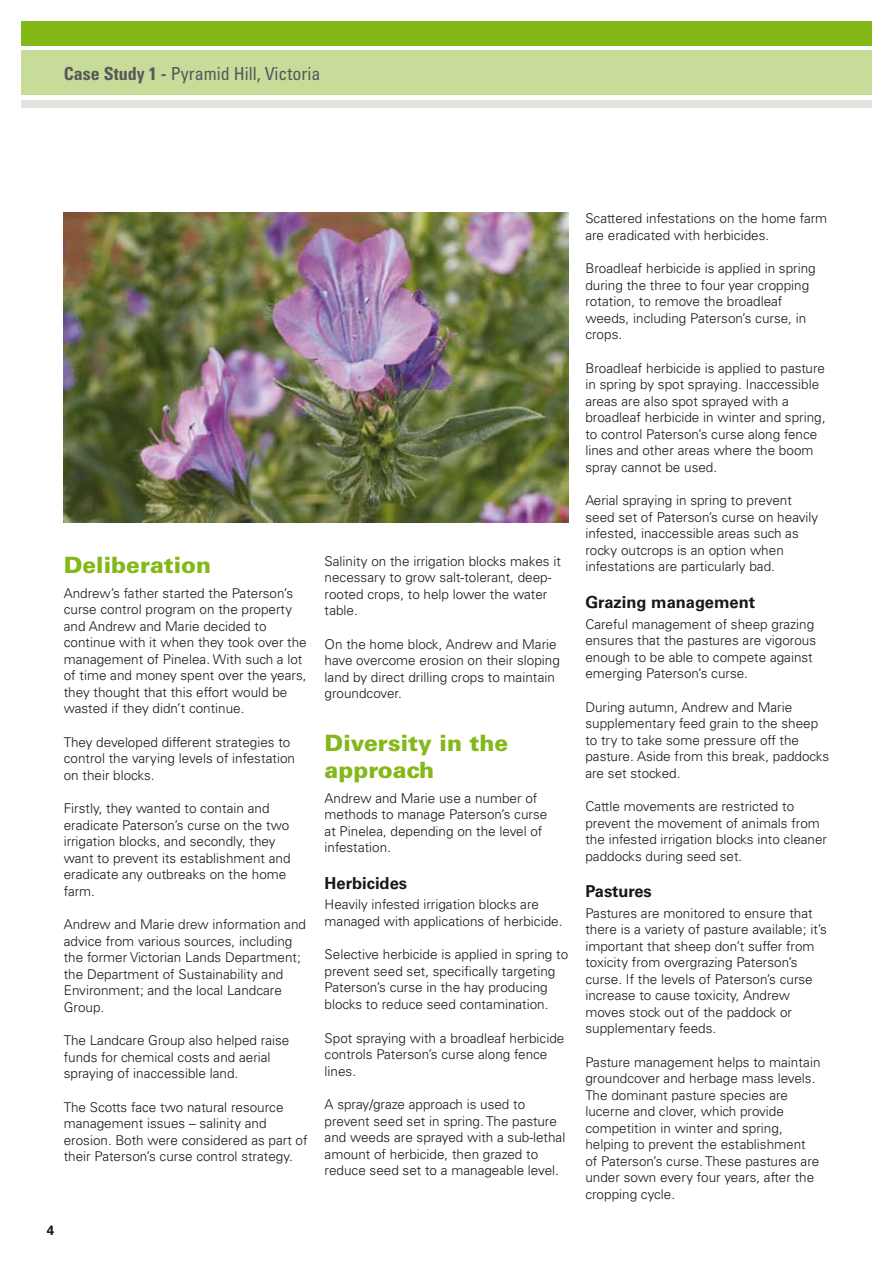
<style>
.page{position:relative;width:893px;height:1263px;background:#fff}
.page>*{position:absolute;margin:0;border:0;box-sizing:border-box;transform-origin:0 0}
.t1{font:900 22.5px/27px "Univers";color:#84b819}
.t2{font:condensed 18px "Univers";color:#58585a}
.t3{font:700 16.5px "Univers";color:#1a171b}
.t4{font:300 13.5px/16.5px "Univers";color:#1a171b}
.t5{font:700 13.5px "Univers";color:#1a171b}
.s1{font-weight:700}
</style>
<div class="page">
<div style="left:21px;top:21px;width:851px;height:25px;background:#84b819"></div>
<div style="left:21px;top:51px;width:851px;height:44px;background:#c7dc98"></div>
<div style="left:21px;top:100px;width:851px;height:8px;background:#e3e3dd"></div>
<img style="left:64px;top:213px;width:504px;height:309px">
<h2 class="t2" style="left:64px;top:62px;width:258px"><span class="s1">Case Study 1 -</span> Pyramid Hill, Victoria</h2>
<h1 class="t1" style="left:64px;top:551px;width:149px">Deliberation</h1>
<p class="t4" style="left:64px;top:585px;width:245px">Andrew’s father started the Paterson’s curse control program on the property and Andrew and Marie decided to continue with it when they took over the management of Pinelea. With such a lot of time and money spent over the years, they thought that this effort would be wasted if they didn’t continue.</p>
<p class="t4" style="left:64px;top:734px;width:233px">They developed different strategies to control the varying levels of infestation on their blocks.</p>
<p class="t4" style="left:64px;top:800px;width:228px">Firstly, they wanted to contain and eradicate Paterson’s curse on the two irrigation blocks, and secondly, they want to prevent its establishment and eradicate any outbreaks on the home farm.</p>
<p class="t4" style="left:64px;top:916px;width:244px">Andrew and Marie drew information and advice from various sources, including the former Victorian Lands Department; the Department of Sustainability and Environment; and the local Landcare Group.</p>
<p class="t4" style="left:64px;top:1032px;width:227px">The Landcare Group also helped raise funds for chemical costs and aerial spraying of inaccessible land.</p>
<p class="t4" style="left:64px;top:1099px;width:245px">The Scotts face two natural resource management issues – salinity and erosion. Both were considered as part of their Paterson’s curse control strategy.</p>
<p class="t4" style="left:325px;top:552px;width:238px">Salinity on the irrigation blocks makes it necessary to grow salt-tolerant, deep&shy;rooted crops, to help lower the water table.</p>
<p class="t4" style="left:325px;top:635px;width:237px">On the home block, Andrew and Marie have overcome erosion on their sloping land by direct drilling crops to maintain groundcover.</p>
<h1 class="t1" style="left:325px;top:729px;width:185px">Diversity in the approach</h1>
<p class="t4" style="left:325px;top:790px;width:224px">Andrew and Marie use a number of methods to manage Paterson’s curse at Pinelea, depending on the level of infestation.</p>
<p class="t3" style="left:325px;top:873px;width:84px">Herbicides</p>
<p class="t4" style="left:325px;top:896px;width:239px">Heavily infested irrigation blocks are managed with applications of herbicide.</p>
<p class="t4" style="left:325px;top:946px;width:245px">Selective herbicide is applied in spring to prevent seed set, specifically targeting Paterson’s curse in the hay producing blocks to reduce seed contamination.</p>
<p class="t4" style="left:325px;top:1029px;width:241px">Spot spraying with a broadleaf herbicide controls Paterson’s curse along fence lines.</p>
<p class="t4" style="left:325px;top:1096px;width:242px">A spray/graze approach is used to prevent seed set in spring. The pasture and weeds are sprayed with a sub-lethal amount of herbicide, then grazed to reduce seed set to a manageable level.</p>
<p class="t5" style="left:47px;top:1222px;width:9px">4</p>
<p class="t4" style="left:585px;top:210px;width:243px">Scattered infestations on the home farm are eradicated with herbicides.</p>
<p class="t4" style="left:585px;top:260px;width:232px">Broadleaf herbicide is applied in spring during the three to four year cropping rotation, to remove the broadleaf weeds, including Paterson’s curse, in crops.</p>
<p class="t4" style="left:585px;top:360px;width:242px">Broadleaf herbicide is applied to pasture in spring by spot spraying. Inaccessible areas are also spot sprayed with a broadleaf herbicide in winter and spring, to control Paterson’s curse along fence lines and other areas where the boom spray cannot be used.</p>
<p class="t4" style="left:585px;top:492px;width:234px">Aerial spraying in spring to prevent seed set of Paterson’s curse on heavily infested, inaccessible areas such as rocky outcrops is an option when infestations are particularly bad.</p>
<p class="t3" style="left:585px;top:592px;width:171px">Grazing management</p>
<p class="t4" style="left:585px;top:616px;width:232px">Careful management of sheep grazing ensures that the pastures are vigorous enough to be able to compete against emerging Paterson’s curse.</p>
<p class="t4" style="left:585px;top:699px;width:245px">During autumn, Andrew and Marie supplementary feed grain to the sheep to try to take some pressure off the pasture. Aside from this break, paddocks are set stocked.</p>
<p class="t4" style="left:585px;top:798px;width:243px">Cattle movements are restricted to prevent the movement of animals from the infested irrigation blocks into cleaner paddocks during seed set.</p>
<p class="t3" style="left:585px;top:882px;width:68px">Pastures</p>
<p class="t4" style="left:585px;top:905px;width:243px">Pastures are monitored to ensure that there is a variety of pasture available; it’s important that sheep don’t suffer from toxicity from overgrazing Paterson’s curse. If the levels of Paterson’s curse increase to cause toxicity, Andrew moves stock out of the paddock or supplementary feeds.</p>
<p class="t4" style="left:585px;top:1054px;width:237px">Pasture management helps to maintain groundcover and herbage mass levels.<br>The dominant pasture species are lucerne and clover, which provide competition in winter and spring, helping to prevent the establishment of Paterson’s curse. These pastures are under sown every four years, after the cropping cycle.</p>
</div>
